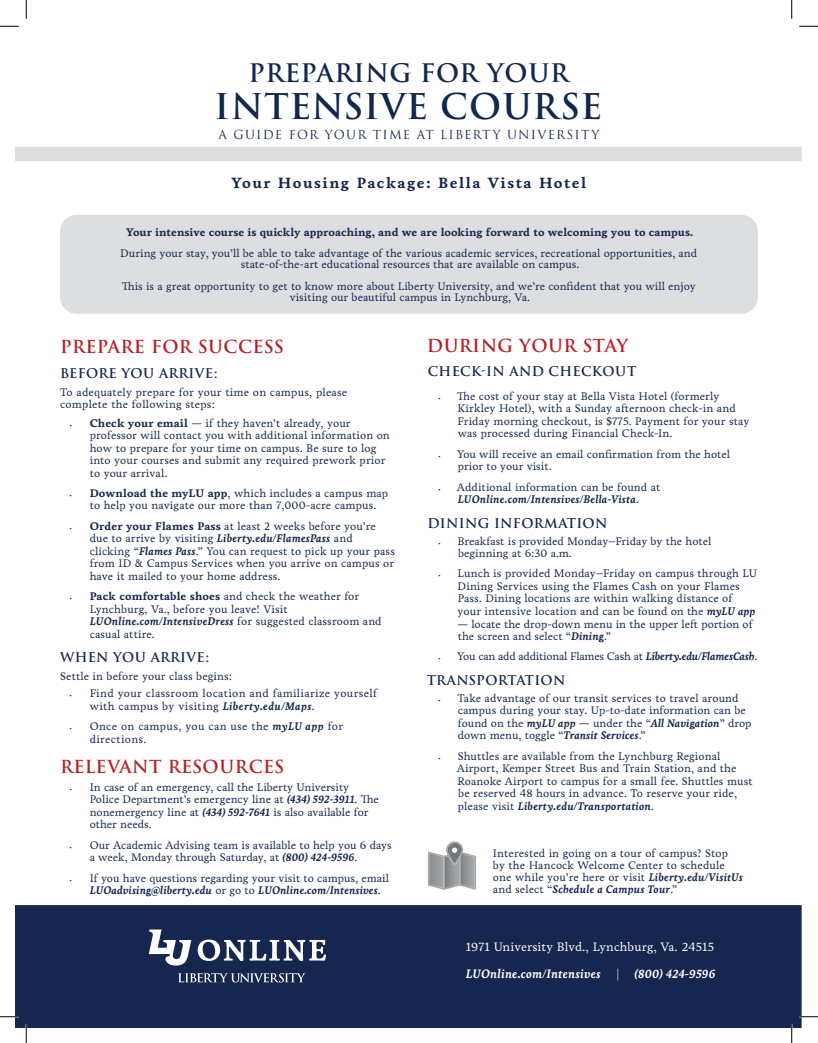
<style>
.page{position:relative;width:818px;height:1043px;background:#fff}
.page>*{position:absolute;margin:0;border:0;box-sizing:border-box;transform-origin:0 0}
.t1{font:600 34.62px "Trajan Pro 3";letter-spacing:.025em;color:#15274e}
.t2{font:600 24.88px "Trajan Pro 3";letter-spacing:.02em;color:#15274e}
.Header_1{font:600 17.5px "Trajan Pro 3";letter-spacing:.02em;color:#b72025}
.t3{font:700 15.12px "Livory";letter-spacing:.1em;color:#15274e}
.Header_2{font:600 13.12px "Trajan Pro 3";letter-spacing:.02em;color:#15274e}
.Body_Text{font:12.38px "Livory";letter-spacing:.01em;color:#fff}
.Body_Text-2{font:italic 700 12.38px "Livory";letter-spacing:.01em;color:#fff}
.t4{font:12.12px "Trajan Pro 3";letter-spacing:.1em;color:#15274e}
.Body_Text-3{font:11.25px/12.5px "Livory";letter-spacing:.01em;color:#15274e}
.Body_Text-4{font:11.25px/12.5px "Livory";letter-spacing:.03em;color:#15274e}
.Body_Text-5{font:700 11.25px "Livory";color:#15274e}
.t5{font:italic 700 11.25px/12.5px "Livory";letter-spacing:.01em;color:#15274e;text-align:center}
.Body_Text-6{font:11.25px "Livory";letter-spacing:-.02em;color:#15274e}
.s1{font-weight:700;font-size:5px}
.s2{font-weight:700}
.s3{font-weight:700;font-style:italic}
.s4{font-style:normal;font-size:5px}
.s5{font-weight:400;font-style:normal}
</style>
<div class="page">
<div style="left:60px;top:215px;width:697px;height:99px;background:#dcdee0;border-radius:17px"></div>
<div style="left:15px;top:905px;width:786px;height:123px;background:#15274e"></div>
<div style="left:15px;top:147px;width:786px;height:14px;background:#dcdee0"></div>
<svg style="left:149px;top:929px;width:42px;height:36px"></svg>
<svg style="left:198px;top:939px;width:128px;height:22px"></svg>
<svg style="left:178px;top:973px;width:127px;height:9px"></svg>
<svg style="left:428px;top:841px;width:48px;height:48px"></svg>
<svg style="left:0;top:25px;width:19px;height:2px"></svg>
<svg style="left:799px;top:25px;width:19px;height:2px"></svg>
<svg style="left:0;top:1015px;width:19px;height:2px"></svg>
<svg style="left:799px;top:1015px;width:19px;height:2px"></svg>
<svg style="left:25px;top:0;width:2px;height:19px"></svg>
<svg style="left:25px;top:1024px;width:2px;height:18px"></svg>
<svg style="left:791px;top:0;width:1px;height:19px"></svg>
<svg style="left:790px;top:1024px;width:2px;height:18px"></svg>
<p class="t2" style="left:248px;top:55px;width:322px">PREPARING FOR YOUR</p>
<p class="t1" style="left:214px;top:81px;width:389px">INTENSIVE COURSE</p>
<p class="t4" style="left:218px;top:126px;width:382px">A GUIDE FOR YOUR TIME AT LIBERTY UNIVERSITY</p>
<p class="t3" style="left:231px;top:174px;width:356px">Your Housing Package: Bella Vista Hotel</p>
<p class="Body_Text-5" style="left:126px;top:225px;width:568px">Your intensive course is quickly approaching, and we are looking forward to welcoming you to campus.</p>
<p class="Body_Text-3" style="left:120px;top:248px;width:578px;line-height:11.2px;text-align:center">During your stay, you’ll be able to take advantage of the various academic services, recreational opportunities, and state-of-the-art educational resources that are available on campus.</p>
<p class="Body_Text-3" style="left:122px;top:280px;width:575px;line-height:11.2px;text-align:center">This is a great opportunity to get to know more about Liberty University, and we’re confident that you will enjoy visiting our beautiful campus in Lynchburg, Va.</p>
<p class="Header_1" style="left:60px;top:334px;width:225px">PREPARE FOR SUCCESS</p>
<p class="Header_2" style="left:60px;top:363px;width:159px">BEFORE YOU ARRIVE:</p>
<p class="Body_Text-3" style="left:60px;top:386px;width:288px">To adequately prepare for your time on campus, please complete the following steps:</p>
<p class="Body_Text-3" style="left:90px;top:416px;width:301px;text-indent:-20px"><span class="s1">•</span> <span class="s2">Check your email</span> — if they haven’t already, your professor will contact you with additional information on how to prepare for your time on campus. Be sure to log into your courses and submit any required prework prior to your arrival.</p>
<p class="Body_Text-3" style="left:90px;top:487px;width:300px;text-indent:-20px"><span class="s1">•</span> <span class="s2">Download the myLU app</span>, which includes a campus map to help you navigate our more than 7,000-acre campus.</p>
<p class="Body_Text-3" style="left:90px;top:520px;width:307px;text-indent:-20px"><span class="s1">•</span> <span class="s2">Order your Flames Pass</span> at least 2 weeks before you’re due to arrive by visiting <span class="s3">Liberty.edu/FlamesPass</span> and clicking “<span class="s3">Flames Pass</span>.” You can request to pick up your pass from ID &amp; Campus Services when you arrive on campus or have it mailed to your home address.</p>
<p class="Body_Text-3" style="left:90px;top:590px;width:293px;text-indent:-20px"><span class="s1">•</span> <span class="s2">Pack comfortable shoes</span> and check the weather for Lynchburg, Va., before you leave! Visit <span class="s3">LUOnline.com/IntensiveDress</span> for suggested classroom and casual attire.</p>
<p class="Header_2" style="left:60px;top:648px;width:151px">WHEN YOU ARRIVE:</p>
<p class="Body_Text-3" style="left:60px;top:670px;width:173px">Settle in before your class begins:</p>
<p class="Body_Text-4" style="left:90px;top:687px;width:289px;text-indent:-20px"><span class="s1">•</span> Find your classroom location and familiarize yourself with campus by visiting <span class="s3">Liberty.edu/Maps</span>.</p>
<p class="Body_Text-4" style="left:90px;top:720px;width:255px;text-indent:-20px"><span class="s1">•</span> Once on campus, you can use the <span class="s3">myLU app</span> for directions.</p>
<p class="Header_1" style="left:60px;top:753px;width:225px">RELEVANT RESOURCES</p>
<p class="Body_Text-3" style="left:90px;top:780px;width:291px;text-indent:-20px"><span class="s1">•</span> In case of an emergency, call the Liberty University Police Department’s emergency line at <span class="s3">(434) 592-3911</span>. The nonemergency line at <span class="s3">(434) 592-7641</span> is also available for other needs.</p>
<p class="Body_Text-3" style="left:90px;top:838px;width:304px;text-indent:-20px"><span class="s1">•</span> Our Academic Advising team is available to help you 6 days a week, Monday through Saturday, at <span class="s3">(800) 424-9596</span>.</p>
<p class="Body_Text-3" style="left:90px;top:871px;width:301px;text-indent:-20px"><span class="s1">•</span> If you have questions regarding your visit to campus, email<br><span class="s3">LUOadvising@liberty.edu</span> or go to <span class="s3">LUOnline.com/Intensives</span>.</p>
<p class="Header_1" style="left:426px;top:333px;width:203px">DURING YOUR STAY</p>
<p class="Header_2" style="left:428px;top:362px;width:210px">CHECK-IN AND CHECKOUT</p>
<p class="Body_Text-3" style="left:457px;top:390px;width:293px;text-indent:-19px"><span class="s1">•</span> The cost of your stay at Bella Vista Hotel (formerly Kirkley Hotel), with a Sunday afternoon check-in and Friday morning checkout, is $775. Payment for your stay was processed during Financial Check-In.</p>
<p class="Body_Text-3" style="left:458px;top:448px;width:274px;text-indent:-19px"><span class="s1">•</span> You will receive an email confirmation from the hotel prior to your visit.</p>
<p class="t5" style="left:438px;top:480px;width:223px"><span class="s4">•</span> <span class="s5">Additional information can be found at<br></span>LUOnline.com/Intensives/Bella-Vista<span class="s5">.</span></p>
<p class="Header_2" style="left:427px;top:513px;width:181px">DINING INFORMATION</p>
<p class="Body_Text-3" style="left:458px;top:534px;width:254px;text-indent:-20px"><span class="s1">•</span> Breakfast is provided Monday–Friday by the hotel beginning at 6:30 a.m.</p>
<p class="Body_Text-3" style="left:457px;top:567px;width:301px;text-indent:-19px"><span class="s1">•</span> Lunch is provided Monday–Friday on campus through LU Dining Services using the Flames Cash on your Flames Pass. Dining locations are within walking distance of your intensive location and can be found on the <span class="s3">myLU app</span></p>
<p class="Body_Text-3" style="left:457px;top:617px;width:297px">— locate the drop-down menu in the upper left portion of the screen and select “<span class="s3">Dining</span>.”</p>
<p class="Body_Text-6" style="left:438px;top:649px;width:320px"><span class="s1">•</span> You can add additional Flames Cash at <span class="s3">Liberty.edu/FlamesCash</span>.</p>
<p class="Header_2" style="left:426px;top:670px;width:140px">TRANSPORTATION</p>
<p class="Body_Text-3" style="left:457px;top:691px;width:295px;text-indent:-19px"><span class="s1">•</span> Take advantage of our transit services to travel around campus during your stay. Up-to-date information can be found on the <span class="s3">myLU app</span> — under the “<span class="s3">All Navigation</span>” drop down menu, toggle “<span class="s3">Transit Services</span>.”</p>
<p class="Body_Text-3" style="left:457px;top:749px;width:297px;text-indent:-19px"><span class="s1">•</span> Shuttles are available from the Lynchburg Regional Airport, Kemper Street Bus and Train Station, and the Roanoke Airport to campus for a small fee. Shuttles must be reserved 48 hours in advance. To reserve your ride, please visit <span class="s3">Liberty.edu/Transportation</span>.</p>
<p class="Body_Text-3" style="left:493px;top:847px;width:251px;line-height:12px">Interested in going on a tour of campus? Stop by the Hancock Welcome Center to schedule one while you’re here or visit <span class="s3">Liberty.edu/VisitUs </span>and select “<span class="s3">Schedule a Campus Tour</span>.”</p>
<p class="Body_Text" style="left:465px;top:938px;width:250px">1971 University Blvd., Lynchburg, Va. 24515</p>
<p class="Body_Text-2" style="left:465px;top:966px;width:136px">LUOnline.com/Intensives</p>
<p class="Body_Text-2" style="left:616px;top:966px;width:100px"><span class="s5">|</span> (800) 424-9596</p>
</div>
